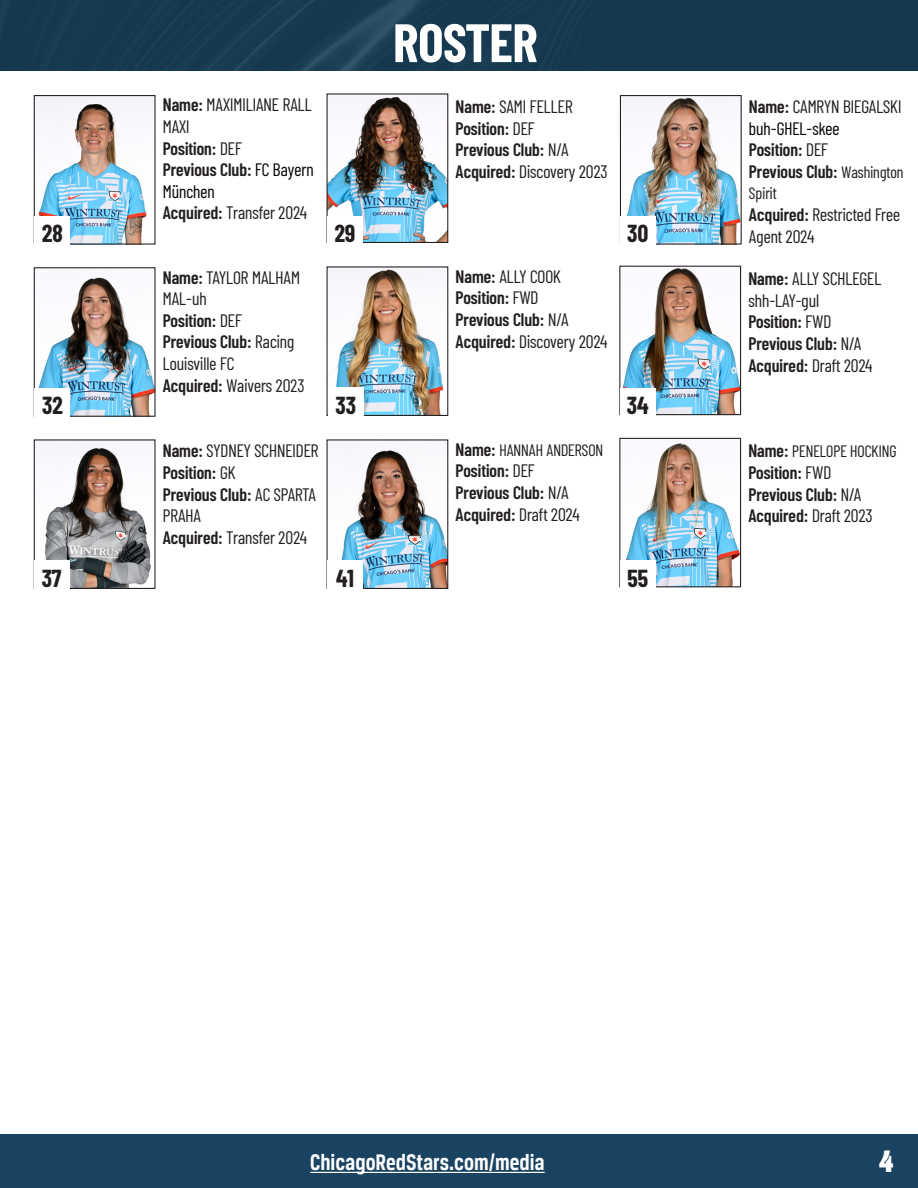
<style>
.page{position:relative;width:918px;height:1188px;background:#fff}
.page>*{position:absolute;margin:0;border:0;box-sizing:border-box;transform-origin:0 0}
.t1{font:700 54px "Barlow Condensed";color:#fff}
.t2{font:700 24px "Breuer Condensed";color:#fff}
.t3{font:700 24px "Barlow Condensed";color:#231f20}
.t4{font:700 22.5px "Tusker Grotesk 6700";color:#fff}
.t5{font:18px/21.6px "Barlow Condensed";color:#231f20}
.t6{font:600 18px/21.6px "Barlow Condensed";color:#231f20}
.t7{font:18px/21.6px "Barlow Condensed";color:#040503}
.t8{font:16.5px "Barlow Condensed";color:#231f20}
.s1{font-weight:600}
.s2{font-weight:400}
.s3{font-weight:600;color:#231f20}
.s4{font-weight:600;font-size:18px}
.s5{font-weight:400;font-size:16.5px}
</style>
<div class="page">
<div style="left:0;top:0;width:918px;height:70px;background:#153850"></div>
<div style="left:0;top:1134px;width:855px;height:54px;background:#194360"></div>
<hr style="left:310px;top:1172px;width:235px;height:1px;background:#fff">
<div style="left:855px;top:1134px;width:63px;height:54px;background:#194360"></div>
<img style="left:36px;top:97px;width:118px;height:146px">
<div style="left:34px;top:95px;width:122px;height:150px;border:1px solid #231f20"></div>
<img style="left:329px;top:95px;width:117px;height:146px">
<div style="left:327px;top:93px;width:121px;height:150px;border:1px solid #231f20"></div>
<img style="left:622px;top:97px;width:118px;height:146px">
<div style="left:620px;top:95px;width:122px;height:150px;border:1px solid #231f20"></div>
<img style="left:38px;top:277px;width:116px;height:138px">
<div style="left:34px;top:267px;width:122px;height:150px;border:1px solid #231f20"></div>
<img style="left:622px;top:268px;width:117px;height:145px">
<div style="left:619px;top:266px;width:122px;height:149px;border:1px solid #231f20"></div>
<img style="left:36px;top:441px;width:115px;height:146px">
<div style="left:34px;top:439px;width:122px;height:150px;border:1px solid #231f20"></div>
<img style="left:341px;top:442px;width:105px;height:145px">
<div style="left:327px;top:439px;width:121px;height:150px;border:1px solid #231f20"></div>
<img style="left:626px;top:443px;width:113px;height:142px">
<div style="left:619px;top:438px;width:122px;height:149px;border:1px solid #231f20"></div>
<div style="left:34px;top:216px;width:36px;height:29px;background:#fff"></div>
<div style="left:327px;top:216px;width:36px;height:29px;background:#fff"></div>
<div style="left:620px;top:216px;width:36px;height:29px;background:#fff"></div>
<div style="left:34px;top:388px;width:36px;height:29px;background:#fff"></div>
<div style="left:620px;top:388px;width:36px;height:29px;background:#fff"></div>
<div style="left:34px;top:560px;width:36px;height:29px;background:#fff"></div>
<div style="left:327px;top:560px;width:36px;height:29px;background:#fff"></div>
<div style="left:620px;top:560px;width:36px;height:29px;background:#fff"></div>
<img style="left:329px;top:268px;width:115px;height:146px">
<div style="left:327px;top:266px;width:121px;height:150px;border:1px solid #231f20"></div>
<div style="left:328px;top:387px;width:36px;height:29px;background:#fff"></div>
<p class="t5" style="left:163px;top:93px;width:151px"><span class="s1">Name:</span> MAXIMILIANE RALL</p>
<p class="t5" style="left:163px;top:114px;width:28px">MAXI</p>
<p class="t6" style="left:163px;top:136px;width:81px">Position: <span class="s2">DEF</span></p>
<p class="t7" style="left:163px;top:158px;width:152px"><span class="s3">Previous Club:</span> FC Bayern<br>München</p>
<p class="t5" style="left:163px;top:201px;width:146px"><span class="s1">Acquired:</span> Transfer 2024</p>
<p class="t1" style="left:393px;top:4px;width:146px">ROSTER</p>
<p class="t5" style="left:456px;top:94px;width:119px"><span class="s1">Name:</span> SAMI FELLER</p>
<p class="t6" style="left:456px;top:116px;width:81px">Position: <span class="s2">DEF</span></p>
<p class="t6" style="left:456px;top:138px;width:114px">Previous Club: <span class="s2">N/A</span></p>
<p class="t5" style="left:456px;top:159px;width:154px"><span class="s1">Acquired:</span> Discovery 2023</p>
<p class="t3" style="left:42px;top:217px;width:22px">28</p>
<p class="t3" style="left:335px;top:217px;width:22px">29</p>
<p class="t3" style="left:627px;top:217px;width:23px">30</p>
<p class="t5" style="left:456px;top:264px;width:107px"><span class="s1">Name:</span> ALLY COOK</p>
<p class="t6" style="left:456px;top:286px;width:84px">Position: <span class="s2">FWD</span></p>
<p class="t6" style="left:456px;top:308px;width:114px">Previous Club: <span class="s2">N/A</span></p>
<p class="t5" style="left:456px;top:329px;width:153px"><span class="s1">Acquired:</span> Discovery 2024</p>
<p class="t5" style="left:163px;top:265px;width:139px"><span class="s1">Name:</span> TAYLOR MALHAM</p>
<p class="t5" style="left:163px;top:287px;width:45px">MAL-uh</p>
<p class="t6" style="left:163px;top:308px;width:81px">Position: <span class="s2">DEF</span></p>
<p class="t5" style="left:163px;top:330px;width:133px"><span class="s1">Previous Club:</span> Racing<br>Louisville FC</p>
<p class="t5" style="left:163px;top:373px;width:143px"><span class="s1">Acquired:</span> Waivers 2023</p>
<p class="t3" style="left:335px;top:388px;width:22px">33</p>
<p class="t3" style="left:42px;top:389px;width:22px">32</p>
<p class="t3" style="left:627px;top:389px;width:23px">34</p>
<p class="t5" style="left:163px;top:439px;width:157px"><span class="s1">Name:</span> SYDNEY SCHNEIDER</p>
<p class="t6" style="left:163px;top:460px;width:74px">Position: <span class="s2">GK</span></p>
<p class="t6" style="left:163px;top:482px;width:155px">Previous Club: <span class="s2">AC SPARTA<br>PRAHA</span></p>
<p class="t5" style="left:163px;top:525px;width:146px"><span class="s1">Acquired:</span> Transfer 2024</p>
<p class="t8" style="left:456px;top:438px;width:149px"><span class="s4">Name:</span> HANNAH ANDERSON</p>
<p class="t6" style="left:456px;top:459px;width:81px">Position: <span class="s2">DEF</span></p>
<p class="t6" style="left:456px;top:480px;width:114px">Previous Club: <span class="s2">N/A</span></p>
<p class="t6" style="left:456px;top:502px;width:126px">Acquired: <span class="s2">Draft 2024</span></p>
<p class="t3" style="left:42px;top:561px;width:22px">37</p>
<p class="t3" style="left:336px;top:561px;width:20px">41</p>
<p class="t3" style="left:628px;top:561px;width:22px">55</p>
<p class="t5" style="left:749px;top:94px;width:154px"><span class="s1">Name:</span> CAMRYN BIEGALSKI</p>
<p class="t7" style="left:749px;top:116px;width:92px">buh-GHEL-skee</p>
<p class="t6" style="left:749px;top:138px;width:81px">Position: <span class="s2">DEF</span></p>
<p class="t6" style="left:749px;top:159px;width:156px">Previous Club: <span class="s5">Washington</span></p>
<p class="t8" style="left:749px;top:182px;width:29px">Spirit</p>
<p class="t5" style="left:749px;top:202px;width:153px"><span class="s1">Acquired:</span> Restricted Free<br>Agent 2024</p>
<p class="t5" style="left:748px;top:267px;width:135px"><span class="s1">Name:</span> ALLY SCHLEGEL</p>
<p class="t5" style="left:748px;top:288px;width:72px">shh-LAY-gul</p>
<p class="t6" style="left:748px;top:310px;width:84px">Position: <span class="s2">FWD</span></p>
<p class="t6" style="left:748px;top:331px;width:114px">Previous Club: <span class="s2">N/A</span></p>
<p class="t6" style="left:748px;top:353px;width:126px">Acquired: <span class="s2">Draft 2024</span></p>
<p class="t8" style="left:748px;top:440px;width:150px"><span class="s4">Name:</span> PENELOPE HOCKING</p>
<p class="t6" style="left:748px;top:460px;width:84px">Position: <span class="s2">FWD</span></p>
<p class="t6" style="left:748px;top:482px;width:114px">Previous Club: <span class="s2">N/A</span></p>
<p class="t6" style="left:748px;top:504px;width:126px">Acquired: <span class="s2">Draft 2023</span></p>
<p class="t2" style="left:310px;top:1149px;width:236px">ChicagoRedStars.com/media</p>
<p class="t4" style="left:879px;top:1148px;width:16px">4</p>
</div>
